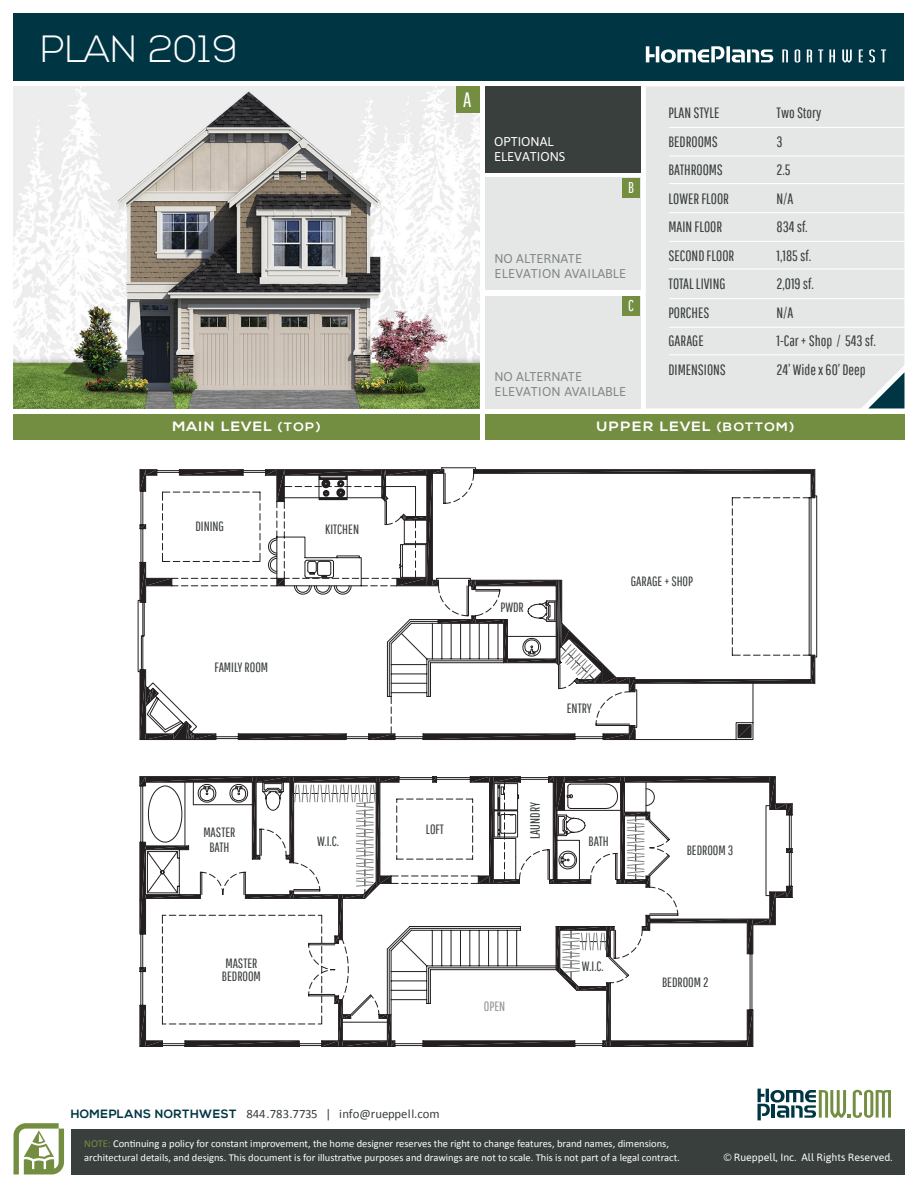
<style>
.page{position:relative;width:918px;height:1188px;background:#fff}
.page>*{position:absolute;margin:0;border:0;box-sizing:border-box;transform-origin:0 0}
.t1{font:300 37.95px "Nexa";letter-spacing:.005em;color:#fff}
.t2{font:20.85px "Pathway Gothic One";color:#fff}
.t3{font:15.6px "Pathway Gothic One";color:#fff}
.t4{font:15px "Pathway Gothic One";color:#393f3d}
.t5{font:13.5px/13.5px "Pathway Gothic One";color:#393f3d}
.t6{font:700 13.5px "Nexa";letter-spacing:.09em;color:#fff;scale:1.11 1}
.t7{font:700 13.5px "Nexa";letter-spacing:.06em;color:#fff;scale:1.11 1}
.t8{font:13.5px "Pathway Gothic One";color:#939598}
.t9{font:12.75px "Calibri";color:#393f3d}
.t10{font:12.75px "Asap";letter-spacing:.02em;color:#808784}
.t11{font:12.75px "Asap";color:#808784}
.t12{font:12.75px "Asap";color:#fff}
.t13{font:10.5px/13.5px "Calibri";color:#fff}
.t14{font:10.5px "Asap";color:#fff}
.s1{font-size:12.15px}
.s2{font-family:"Nexa";font-weight:700;font-size:12px;color:#003644}
.s3{color:#738e41}
</style>
<div class="page">
<div style="left:14px;top:14px;width:890px;height:67px;background:#003644"></div>
<div style="left:71px;top:1129px;width:833px;height:45px;background:#393f3d"></div>
<svg style="left:14px;top:1123px;width:50px;height:52px"></svg>
<svg style="left:758px;top:1089px;width:133px;height:31px"></svg>
<div style="left:485px;top:177px;width:155px;height:113px;background:#e5e7e7"></div>
<div style="left:485px;top:296px;width:155px;height:113px;background:#e5e7e7"></div>
<img style="left:14px;top:86px;width:466px;height:322px">
<div style="left:485px;top:86px;width:155px;height:87px;background:#393f3d"></div>
<div style="left:456px;top:86px;width:23px;height:27px;background:#738e41"></div>
<div style="left:622px;top:178px;width:18px;height:20px;background:#738e41"></div>
<div style="left:646px;top:86px;width:258px;height:322px;background:#e5e7e7"></div>
<hr style="left:669px;top:127px;width:240px;height:1px;background:#fff">
<hr style="left:669px;top:156px;width:240px;height:1px;background:#fff">
<hr style="left:669px;top:183px;width:236px;height:1px;background:#fff">
<svg style="left:868px;top:372px;width:36px;height:36px"></svg>
<hr style="left:669px;top:212px;width:240px;height:1px;background:#fff">
<hr style="left:669px;top:241px;width:240px;height:1px;background:#fff">
<hr style="left:669px;top:268px;width:236px;height:1px;background:#fff">
<hr style="left:669px;top:298px;width:240px;height:1px;background:#fff">
<hr style="left:669px;top:327px;width:240px;height:1px;background:#fff">
<hr style="left:669px;top:354px;width:236px;height:1px;background:#fff">
<div style="left:622px;top:296px;width:18px;height:19px;background:#738e41"></div>
<div style="left:485px;top:414px;width:419px;height:25px;background:#738e41"></div>
<div style="left:14px;top:414px;width:466px;height:25px;background:#738e41"></div>
<svg style="left:818px;top:49px;width:5px;height:13px"></svg>
<svg style="left:842px;top:49px;width:10px;height:13px"></svg>
<svg style="left:869px;top:49px;width:6px;height:14px"></svg>
<svg style="left:795px;top:49px;width:5px;height:14px"></svg>
<svg style="left:807px;top:49px;width:5px;height:13px"></svg>
<svg style="left:829px;top:49px;width:6px;height:13px"></svg>
<svg style="left:859px;top:49px;width:4px;height:13px"></svg>
<svg style="left:782px;top:49px;width:6px;height:13px"></svg>
<svg style="left:881px;top:49px;width:5px;height:13px"></svg>
<svg style="left:646px;top:46px;width:127px;height:17px"></svg>
<svg style="left:137px;top:469px;width:617px;height:271px"></svg>
<svg style="left:738px;top:725px;width:13px;height:13px"></svg>
<svg style="left:423px;top:734px;width:152px;height:6px"></svg>
<svg style="left:603px;top:725px;width:32px;height:15px"></svg>
<svg style="left:140px;top:525px;width:6px;height:4px"></svg>
<svg style="left:140px;top:470px;width:17px;height:21px"></svg>
<svg style="left:140px;top:562px;width:32px;height:40px"></svg>
<svg style="left:140px;top:669px;width:77px;height:71px"></svg>
<svg style="left:179px;top:470px;width:64px;height:5px"></svg>
<svg style="left:238px;top:734px;width:108px;height:6px"></svg>
<svg style="left:369px;top:734px;width:26px;height:6px"></svg>
<svg style="left:266px;top:470px;width:549px;height:222px"></svg>
<svg style="left:140px;top:777px;width:652px;height:270px"></svg>
<p class="t1" style="left:40px;top:28px;width:199px">PLAN 2019</p>
<p class="t2" style="left:463px;top:87px;width:10px">A</p>
<p class="t12" style="left:494px;top:134px;width:61px">OPTIONAL</p>
<p class="t12" style="left:494px;top:149px;width:73px">ELEVATIONS</p>
<p class="t3" style="left:628px;top:178px;width:7px">B</p>
<p class="t11" style="left:495px;top:251px;width:89px">NO ALTERNATE</p>
<p class="t10" style="left:495px;top:266px;width:133px">ELEVATION AVAILABLE</p>
<p class="t3" style="left:628px;top:296px;width:7px">C</p>
<p class="t11" style="left:495px;top:369px;width:89px">NO ALTERNATE</p>
<p class="t10" style="left:495px;top:384px;width:133px">ELEVATION AVAILABLE</p>
<p class="t4" style="left:669px;top:104px;width:53px">PLAN STYLE</p>
<p class="t4" style="left:777px;top:104px;width:46px">Two Story</p>
<p class="t4" style="left:669px;top:132px;width:51px">BEDROOMS</p>
<p class="t4" style="left:777px;top:132px;width:8px">3</p>
<p class="t4" style="left:669px;top:161px;width:56px">BATHROOMS</p>
<p class="t4" style="left:777px;top:161px;width:16px">2.5</p>
<p class="t4" style="left:669px;top:189px;width:62px">LOWER FLOOR</p>
<p class="t4" style="left:777px;top:189px;width:19px">N/A</p>
<p class="t4" style="left:669px;top:218px;width:55px">MAIN FLOOR</p>
<p class="t4" style="left:777px;top:218px;width:33px">834 sf.</p>
<p class="t4" style="left:669px;top:246px;width:67px">SECOND FLOOR</p>
<p class="t4" style="left:777px;top:246px;width:36px">1,185 sf.</p>
<p class="t4" style="left:669px;top:275px;width:59px">TOTAL LIVING</p>
<p class="t4" style="left:777px;top:275px;width:39px">2,019 sf.</p>
<p class="t4" style="left:669px;top:303px;width:42px">PORCHES</p>
<p class="t4" style="left:777px;top:303px;width:19px">N/A</p>
<p class="t4" style="left:669px;top:332px;width:37px">GARAGE</p>
<p class="t4" style="left:777px;top:332px;width:101px">1-Car + Shop / 543 sf.</p>
<p class="t4" style="left:669px;top:360px;width:59px">DIMENSIONS</p>
<p class="t4" style="left:777px;top:360px;width:91px">24’ Wide x 60’ Deep</p>
<p class="t7" style="left:172px;top:419px;width:135px">MAIN LEVEL <span class="s1">(TOP)</span></p>
<p class="t6" style="left:596px;top:419px;width:180px">UPPER LEVEL <span class="s1">(BOTTOM)</span></p>
<p class="t5" style="left:195px;top:519px;width:30px">DINING</p>
<p class="t5" style="left:325px;top:522px;width:35px">KITCHEN</p>
<p class="t5" style="left:631px;top:575px;width:64px">GARAGE + SHOP</p>
<p class="t5" style="left:500px;top:600px;width:25px">PWDR</p>
<p class="t5" style="left:215px;top:660px;width:55px">FAMILY ROOM</p>
<p class="t5" style="left:567px;top:701px;width:27px">ENTRY</p>
<p class="t5" style="left:203px;top:824px;width:34px;line-height:15px;text-align:center">MASTER<br>BATH</p>
<p class="t5" style="left:528px;top:839px;width:39px;rotate:-90deg">LAUNDRY</p>
<p class="t5" style="left:426px;top:822px;width:20px">LOFT</p>
<p class="t5" style="left:317px;top:834px;width:23px">W.I.C.</p>
<p class="t5" style="left:589px;top:834px;width:22px">BATH</p>
<p class="t5" style="left:687px;top:843px;width:48px">BEDROOM 3</p>
<p class="t5" style="left:222px;top:956px;width:41px">MASTER<br>BEDROOM</p>
<p class="t5" style="left:582px;top:960px;width:23px">W.I.C.</p>
<p class="t5" style="left:662px;top:975px;width:48px">BEDROOM 2</p>
<p class="t8" style="left:484px;top:998px;width:23px">OPEN</p>
<p class="t9" style="left:71px;top:1106px;width:370px"><span class="s2">HOMEPLANS NORTHWEST</span> 844.783.7735 | info@rueppell.com</p>
<p class="t13" style="left:84px;top:1137px;width:597px"><span class="s3">NOTE:</span> Continuing a policy for constant improvement, the home designer reserves the right to change features, brand names, dimensions, architectural details, and designs. This document is for illustrative purposes and drawings are not to scale. This is not part of a legal contract.</p>
<p class="t14" style="left:724px;top:1151px;width:170px">© Rueppell, Inc. All Rights Reserved.</p>
</div>
